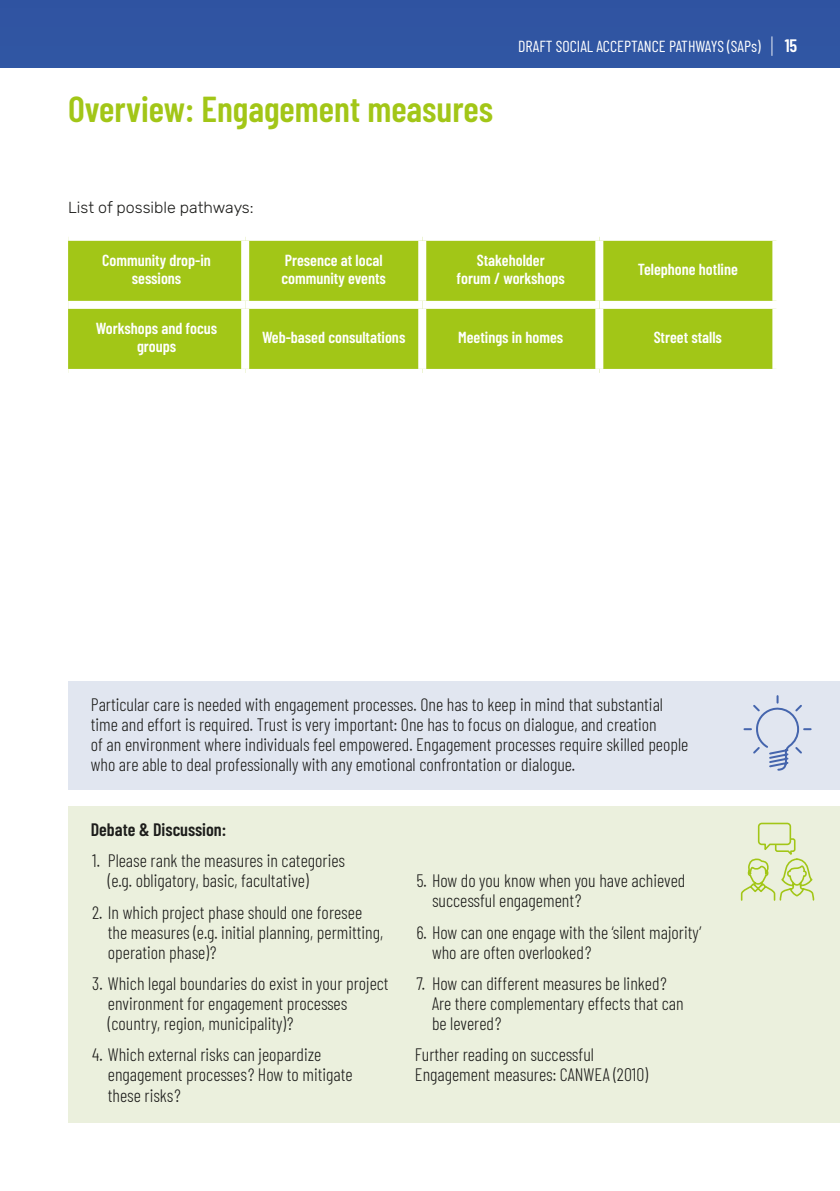
<style>
.page{position:relative;width:840px;height:1191px;background:#fff}
.page>*{position:absolute;margin:0;border:0;box-sizing:border-box;transform-origin:0 0}
.t1{font:600 36px "Barlow Condensed";color:#a2c617}
.t2{font:300 18px/20px "Barlow Condensed";color:#1d1d1b}
.t3{font:600 18px "Barlow Condensed";color:#1d1d1b}
.t4{font:600 16px/18px "Barlow Condensed";color:#fff;text-align:center}
.t5{font:16px "Barlow Condensed";color:#fff}
.t6{font:300 16px "Rubik";color:#1d1d1b}
.s1{font-weight:600;font-size:23.4px}
.s2{font-weight:600;font-size:18px}
</style>
<div class="page">
<div style="left:0;top:0;width:839px;height:1191px;background:#3055a2"></div>
<div style="left:0;top:68px;width:839px;height:1123px;background:#fff"></div>
<div style="left:68px;top:241px;width:704px;height:128px;background:#a2c617"></div>
<div style="left:241px;top:241px;width:8px;height:60px;background:#fff"></div>
<div style="left:418px;top:241px;width:8px;height:60px;background:#fff"></div>
<div style="left:595px;top:241px;width:8px;height:60px;background:#fff"></div>
<div style="left:68px;top:301px;width:177px;height:8px;background:#fff"></div>
<div style="left:245px;top:301px;width:177px;height:8px;background:#fff"></div>
<div style="left:241px;top:309px;width:8px;height:60px;background:#fff"></div>
<div style="left:422px;top:301px;width:177px;height:8px;background:#fff"></div>
<div style="left:418px;top:309px;width:8px;height:60px;background:#fff"></div>
<div style="left:599px;top:301px;width:181px;height:8px;background:#fff"></div>
<div style="left:595px;top:309px;width:8px;height:60px;background:#fff"></div>
<div style="left:68px;top:806px;width:771px;height:317px;background:#ebf0dd"></div>
<div style="left:68px;top:681px;width:771px;height:108px;background:#e1e6f0"></div>
<svg style="left:739px;top:695px;width:75px;height:206px"></svg>
<h1 class="t1" style="left:68px;top:83px;width:426px">Overview: Engagement measures</h1>
<p class="t5" style="left:517px;top:35px;width:281px">DRAFT SOCIAL ACCEPTANCE PATHWAYS (SAPs) <span class="s1">|</span> <span class="s2">15</span></p>
<p class="t6" style="left:68px;top:199px;width:187px">List of possible pathways:</p>
<p class="t4" style="left:102px;top:250px;width:110px">Community drop-in sessions</p>
<p class="t4" style="left:281px;top:250px;width:106px;text-align:left">Presence at local community events</p>
<p class="t4" style="left:456px;top:250px;width:110px">Stakeholder<br>forum / workshops</p>
<p class="t4" style="left:637px;top:259px;width:101px">Telephone hotline</p>
<p class="t4" style="left:96px;top:318px;width:123px">Workshops and focus groups</p>
<p class="t4" style="left:262px;top:327px;width:145px">Web-based consultations</p>
<p class="t4" style="left:458px;top:327px;width:107px">Meetings in homes</p>
<p class="t4" style="left:653px;top:327px;width:70px">Street stalls</p>
<p class="t2" style="left:91px;top:693px;width:598px">Particular care is needed with engagement processes. One has to keep in mind that substantial time and effort is required. Trust is very important: One has to focus on dialogue, and creation<br>of an environment where individuals feel empowered. Engagement processes require skilled people who are able to deal professionally with any emotional confrontation or dialogue.</p>
<p class="t3" style="left:91px;top:816px;width:137px">Debate &amp; Discussion:</p>
<p class="t2" style="left:108px;top:849px;width:238px;text-indent:-16px">1. Please rank the measures in categories (e.g. obligatory, basic, facultative)</p>
<p class="t2" style="left:108px;top:901px;width:276px;text-indent:-16px">2. In which project phase should one foresee the measures (e.g. initial planning, permitting, operation phase)?</p>
<p class="t2" style="left:108px;top:972px;width:282px;text-indent:-16px">3. Which legal boundaries do exist in your project environment for engagement processes (country, region, municipality)?</p>
<p class="t2" style="left:108px;top:1043px;width:246px;text-indent:-16px">4. Which external risks can jeopardize engagement processes? How to mitigate these risks?</p>
<p class="t2" style="left:432px;top:869px;width:255px;text-indent:-16px">5. How do you know when you have achieved successful engagement?</p>
<p class="t2" style="left:432px;top:921px;width:271px;text-indent:-16px">6. How can one engage with the ‘silent majority’ who are often overlooked?</p>
<p class="t2" style="left:432px;top:972px;width:253px;text-indent:-16px">7. How can different measures be linked?<br>Are there complementary effects that can be levered?</p>
<p class="t2" style="left:415px;top:1043px;width:234px">Further reading on successful<br>Engagement measures: CANWEA (2010)</p>
</div>
